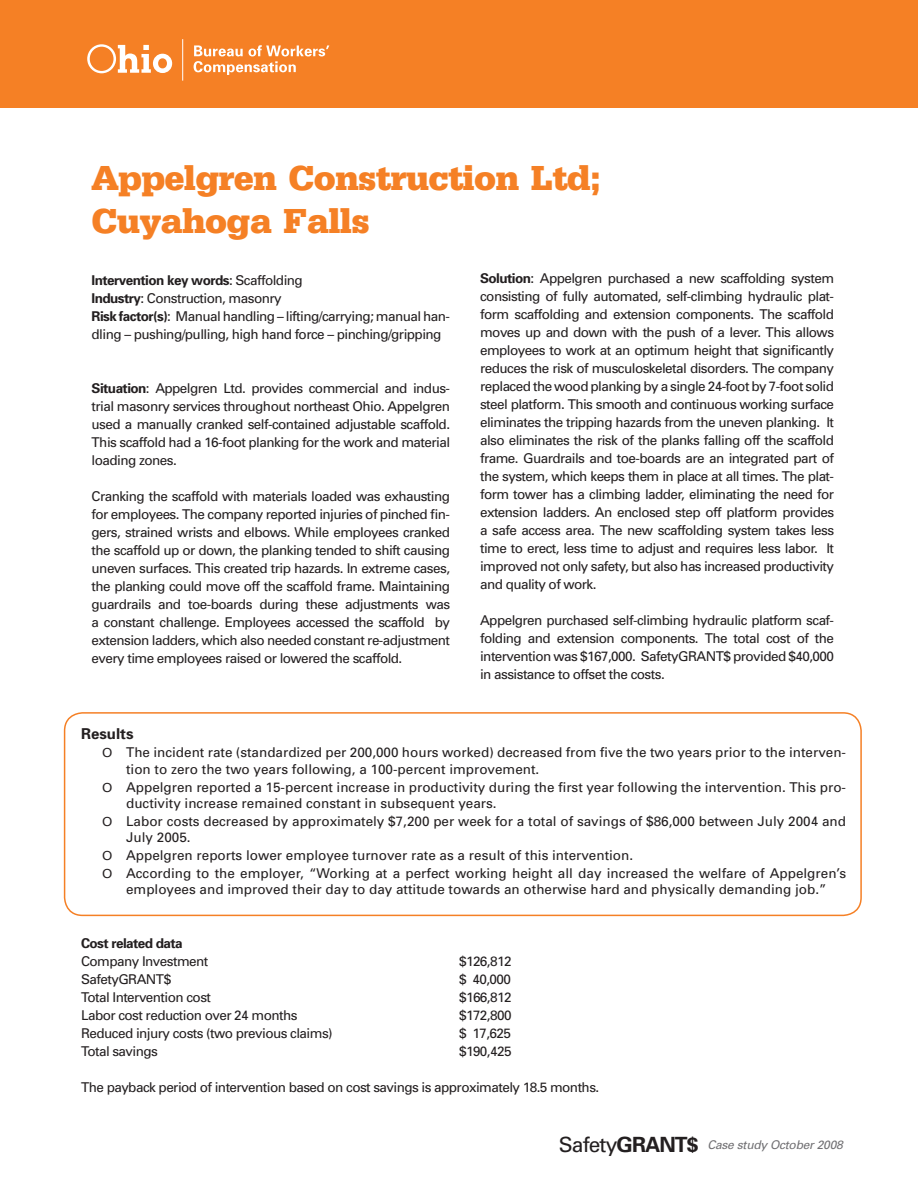
<style>
.page{position:relative;width:918px;height:1188px;background:#fff}
.page>*{position:absolute;margin:0;border:0;box-sizing:border-box;transform-origin:0 0}
.t1{font:700 36px/43.2px "Serifa BEFOP";letter-spacing:-.02em;color:#f58025}
.t2{font:700 15px "Univers";color:#231f20}
.t3{font:13.5px/18px "Univers";color:#231f20;text-align:justify}
.t4{font:13.5px/18px "Univers";letter-spacing:-.04em;color:#231f20}
.t5{font:700 13.5px "Univers";letter-spacing:-.04em;color:#231f20}
.t6{font:italic 12px "Univers";color:#717073}
.s1{font-weight:700}
.s2{font-family:"Serifa BEFOP"}
.s3{font-style:normal;font-size:21px;color:#231f20}
.s4{font-weight:700;font-style:normal;font-size:21px;color:#231f20}
</style>
<div class="page">
<div style="left:0;top:0;width:918px;height:108px;background:#f58025"></div>
<svg style="left:87px;top:44px;width:85px;height:29px"></svg>
<svg style="left:194px;top:45px;width:135px;height:30px"></svg>
<hr style="left:182px;top:39px;width:1px;height:42px;background:#fff">
<div style="left:64px;top:712px;width:798px;height:204px;border:2px solid #f58025;border-radius:18px"></div>
<h1 class="t1" style="left:92px;top:161px;width:510px">Appelgren Construction Ltd;<br>Cuyahoga Falls</h1>
<p class="t4" style="left:92px;top:273px;width:360px"><span class="s1">Intervention key words</span>: Scaffolding<br><span class="s1">Industry</span>: Construction, masonry<br><span class="s1">Risk factor(s)</span>: Manual handling – lifting/carrying; manual han&shy;dling – pushing/pulling, high hand force – pinching/gripping</p>
<p class="t3" style="left:92px;top:381px;width:360px"><span class="s1">Situation</span>: Appelgren Ltd. provides commercial and indus&shy;trial masonry services throughout northeast Ohio. Appelgren used a manually cranked self-contained adjustable scaffold.<br>This scaffold had a 16-foot planking for the work and material loading zones.</p>
<p class="t3" style="left:92px;top:489px;width:360px">Cranking the scaffold with materials loaded was exhausting for employees. The company reported injuries of pinched fin&shy;gers, strained wrists and elbows. While employees cranked the scaffold up or down, the planking tended to shift causing uneven surfaces. This created trip hazards. In extreme cases, the planking could move off the scaffold frame. Maintaining guardrails and toe-boards during these adjustments was a constant challenge. Employees accessed the scaffold by extension ladders, which also needed constant re-adjustment every time employees raised or lowered the scaffold.</p>
<p class="t3" style="left:480px;top:271px;width:356px"><span class="s1">Solution</span>: Appelgren purchased a new scaffolding system consisting of fully automated, self-climbing hydraulic plat&shy;form scaffolding and extension components. The scaffold moves up and down with the push of a lever. This allows employees to work at an optimum height that significantly reduces the risk of musculoskeletal disorders. The company replaced the wood planking by a single 24-foot by 7-foot solid steel platform. This smooth and continuous working surface eliminates the tripping hazards from the uneven planking. It also eliminates the risk of the planks falling off the scaffold frame. Guardrails and toe-boards are an integrated part of the system, which keeps them in place at all times. The plat&shy;form tower has a climbing ladder, eliminating the need for extension ladders. An enclosed step off platform provides a safe access area. The new scaffolding system takes less time to erect, less time to adjust and requires less labor. It improved not only safety, but also has increased productivity and quality of work.</p>
<p class="t3" style="left:480px;top:613px;width:356px">Appelgren purchased self-climbing hydraulic platform scaf&shy;folding and extension components. The total cost of the intervention was $167,000. SafetyGRANT$ provided $40,000 in assistance to offset the costs.</p>
<p class="t2" style="left:81px;top:729px;width:54px">Results</p>
<p class="t3" style="left:126px;top:746px;width:722px;line-height:16.2px;text-indent:-24px"><span class="s2">O</span> The incident rate (standardized per 200,000 hours worked) decreased from five the two years prior to the interven&shy;tion to zero the two years following, a 100-percent improvement.</p>
<p class="t3" style="left:126px;top:780px;width:722px;line-height:16.2px;text-indent:-24px"><span class="s2">O</span> Appelgren reported a 15-percent increase in productivity during the first year following the intervention. This pro&shy;ductivity increase remained constant in subsequent years.</p>
<p class="t3" style="left:126px;top:814px;width:722px;line-height:16.2px;text-indent:-24px"><span class="s2">O</span> Labor costs decreased by approximately $7,200 per week for a total of savings of $86,000 between July 2004 and<br>July 2005.</p>
<p class="t3" style="left:102px;top:847px;width:745px"><span class="s2">O</span> Appelgren reports lower employee turnover rate as a result of this intervention.<br><span class="s2">O</span> According to the employer, “Working at a perfect working height all day increased the welfare of Appelgren’s</p>
<p class="t3" style="left:126px;top:882px;width:702px">employees and improved their day to day attitude towards an otherwise hard and physically demanding job.”</p>
<p class="t5" style="left:81px;top:938px;width:103px">Cost related data</p>
<p class="t4" style="left:81px;top:954px;width:129px">Company Investment</p>
<p class="t3" style="left:459px;top:954px;width:54px">$126,812</p>
<p class="t4" style="left:81px;top:972px;width:92px">SafetyGRANT$</p>
<p class="t3" style="left:459px;top:972px;width:53px">$ 40,000</p>
<p class="t4" style="left:81px;top:990px;width:131px">Total Intervention cost</p>
<p class="t3" style="left:459px;top:990px;width:54px">$166,812</p>
<p class="t4" style="left:81px;top:1008px;width:218px">Labor cost reduction over 24 months</p>
<p class="t3" style="left:459px;top:1008px;width:54px">$172,800</p>
<p class="t4" style="left:81px;top:1026px;width:253px">Reduced injury costs (two previous claims)</p>
<p class="t3" style="left:459px;top:1026px;width:53px">$ 17,625</p>
<p class="t4" style="left:81px;top:1044px;width:78px">Total savings</p>
<p class="t3" style="left:459px;top:1044px;width:54px">$190,425</p>
<p class="t4" style="left:81px;top:1080px;width:520px">The payback period of intervention based on cost savings is approximately 18.5 months.</p>
<p class="t6" style="left:559px;top:1140px;width:288px"><span class="s3">S a fety</span><span class="s4">G RA N T$</span> Case study October2008</p>
</div>
